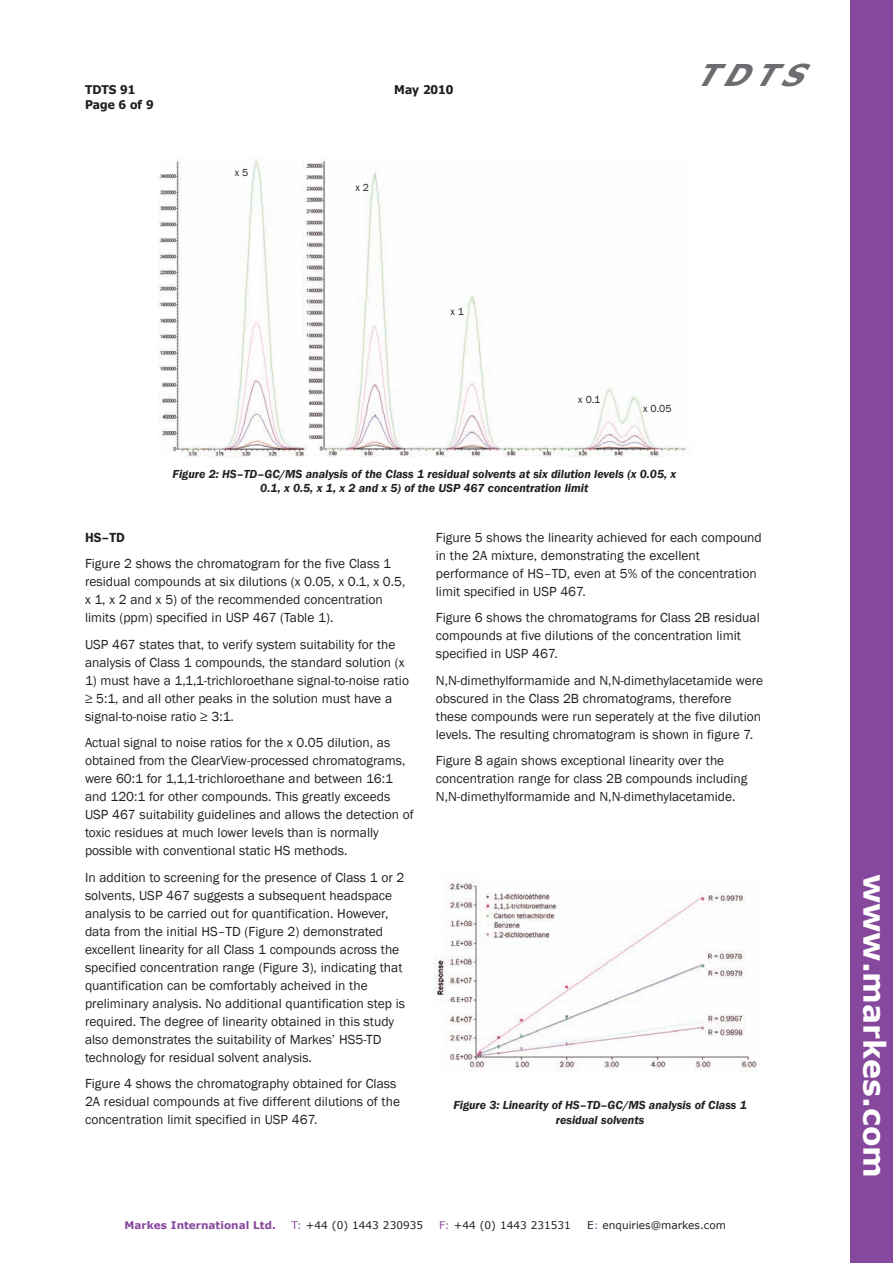
<style>
.page{position:relative;width:893px;height:1263px;background:#fff}
.page>*{position:absolute;margin:0;border:0;box-sizing:border-box;transform-origin:0 0}
.t1{font:700 30px "Verdana";color:#fff}
.t2{font:italic 700 30px "Verdana";color:#6c6d70}
.t3{font:13.5px/18px "Franklin Gothic";color:#231f20}
.t4{font:600 13.5px "Franklin Gothic";color:#231f20}
.t5{font:italic 600 12px/14.4px "Franklin Gothic";color:#231f20;text-align:center}
.t6{font:700 12px "Tahoma";color:#231f20}
.t7{font:10.5px "Verdana";color:#231f20}
.t8{font:700 10.5px "Verdana";color:#86489c}
.t9{font:10.5px "Franklin Gothic";color:#231f20}
.s1{color:#86489c}
</style>
<div class="page">
<div style="left:850px;top:0;width:43px;height:1263px;background:#86489c"></div>
<img style="left:158px;top:157px;width:531px;height:300px">
<img style="left:435px;top:881px;width:322px;height:191px">
<p class="t6" style="left:85px;top:82px;width:52px">TDTS 91</p>
<p class="t6" style="left:394px;top:82px;width:61px">May 2010</p>
<p class="t6" style="left:85px;top:97px;width:70px">Page 6 of 9</p>
<p class="t9" style="left:235px;top:166px;width:15px">x 5</p>
<p class="t9" style="left:356px;top:181px;width:15px">x 2</p>
<h1 class="t2" style="left:694px;top:56px;width:125px">TDTS</h1>
<p class="t9" style="left:450px;top:305px;width:15px">x 1</p>
<p class="t9" style="left:578px;top:394px;width:23px">x 0.1</p>
<p class="t9" style="left:643px;top:402px;width:30px">x 0.05</p>
<p class="t5" style="left:173px;top:467px;width:505px">Figure 2: HS–TD–GC/MS analysis of the Class 1 residual solvents at six dilution levels (x 0.05, x<br>0.1, x 0.5, x 1, x 2 and x 5) of the USP 467 concentration limit</p>
<p class="t4" style="left:85px;top:529px;width:41px">HS–TD</p>
<p class="t3" style="left:85px;top:554px;width:322px">Figure 2 shows the chromatogram for the five Class 1 residual compounds at six dilutions (x 0.05, x 0.1, x 0.5, x 1, x 2 and x 5) of the recommended concentration limits (ppm) specified in USP 467 (Table 1).</p>
<p class="t3" style="left:85px;top:635px;width:321px">USP 467 states that, to verify system suitability for the analysis of Class 1 compounds, the standard solution (x</p>
<p class="t3" style="left:85px;top:671px;width:325px">1) must have a 1,1,1-trichloroethane signal-to-noise ratio ≥ 5:1, and all other peaks in the solution must have a signal-to-noise ratio ≥ 3:1.</p>
<p class="t3" style="left:85px;top:733px;width:330px">Actual signal to noise ratios for the x 0.05 dilution, as obtained from the ClearView-processed chromatograms, were 60:1 for 1,1,1-trichloroethane and between 16:1 and 120:1 for other compounds. This greatly exceeds USP 467 suitability guidelines and allows the detection of toxic residues at much lower levels than is normally possible with conventional static HS methods.</p>
<p class="t3" style="left:85px;top:868px;width:322px">In addition to screening for the presence of Class 1 or 2 solvents, USP 467 suggests a subsequent headspace analysis to be carried out for quantification. However, data from the initial HS–TD (Figure 2) demonstrated excellent linearity for all Class 1 compounds across the specified concentration range (Figure 3), indicating that quantification can be comfortably acheived in the preliminary analysis. No additional quantification step is required. The degree of linearity obtained in this study also demonstrates the suitability of Markes’ HS5-TD technology for residual solvent analysis.</p>
<p class="t3" style="left:85px;top:1074px;width:317px">Figure 4 shows the chromatography obtained for Class<br>2A residual compounds at five different dilutions of the concentration limit specified in USP 467.</p>
<p class="t3" style="left:436px;top:528px;width:328px">Figure 5 shows the linearity achieved for each compound in the 2A mixture, demonstrating the excellent performance of HS–TD, even at 5% of the concentration limit specified in USP 467.</p>
<p class="t3" style="left:436px;top:608px;width:325px">Figure 6 shows the chromatograms for Class 2B residual compounds at five dilutions of the concentration limit specified in USP 467.</p>
<p class="t3" style="left:436px;top:671px;width:329px">N,N-dimethylformamide and N,N-dimethylacetamide were obscured in the Class 2B chromatograms, therefore these compounds were run seperately at the five dilution levels. The resulting chromatogram is shown in figure 7.</p>
<p class="t3" style="left:436px;top:751px;width:313px">Figure 8 again shows exceptional linearity over the concentration range for class 2B compounds including<br>N,N-dimethylformamide and N,N-dimethylacetamide.</p>
<p class="t5" style="left:453px;top:1098px;width:295px">Figure 3: Linearity of HS–TD–GC/MS analysis of Class 1 residual solvents</p>
<p class="t8" style="left:125px;top:1218px;width:153px">Markes International Ltd.</p>
<p class="t7" style="left:292px;top:1218px;width:133px"><span class="s1">T:</span> +44 (0) 1443 230935</p>
<p class="t7" style="left:439px;top:1218px;width:133px"><span class="s1">F:</span> +44 (0) 1443 231531</p>
<p class="t7" style="left:587px;top:1218px;width:140px">E<span class="s1">:</span> enquiries@markes.com</p>
<h1 class="t1" style="left:893px;top:873px;width:306px;rotate:90deg">www.markes.com</h1>
</div>
